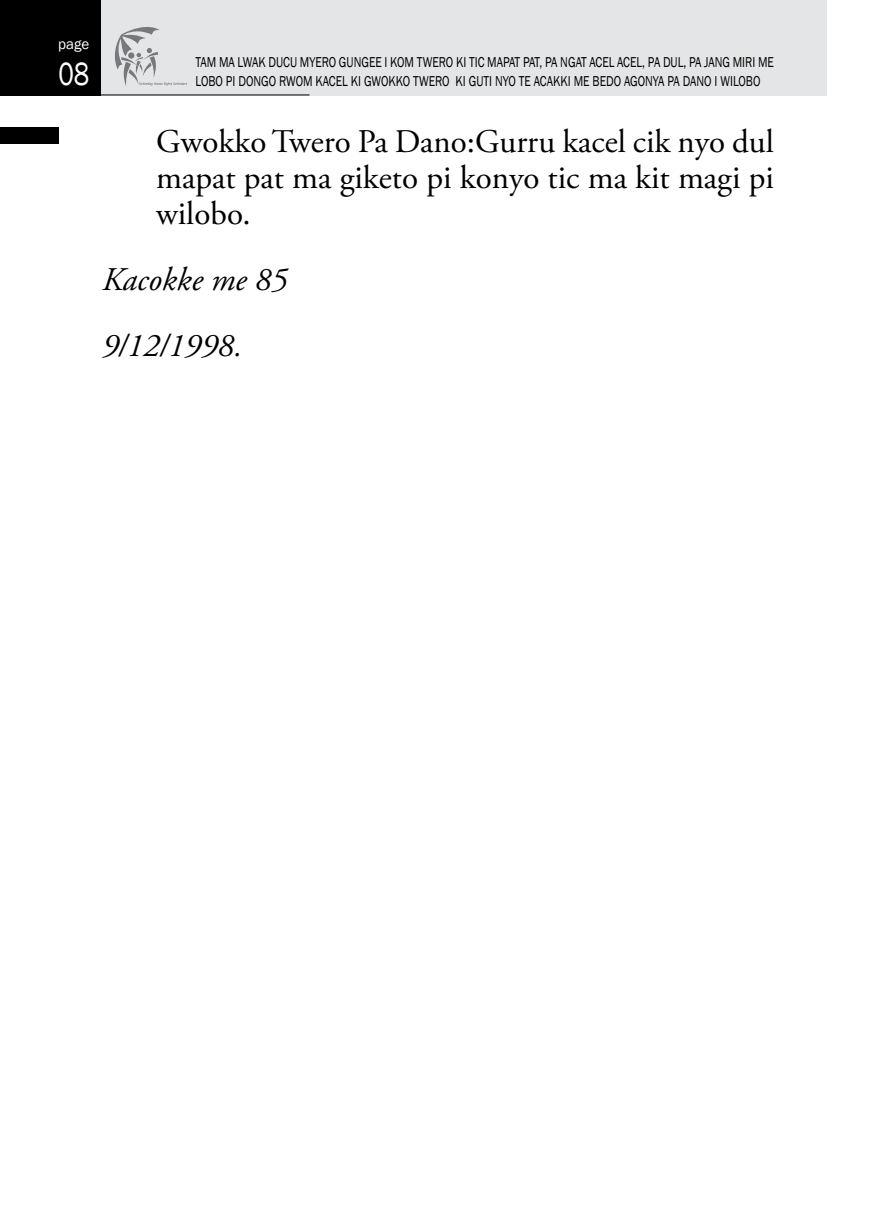
<style>
.page{position:relative;width:876px;height:1217px;background:#fff}
.page>*{position:absolute;margin:0;border:0;box-sizing:border-box;transform-origin:0 0}
.t1{font:33px/36px "Adobe Garamond Pro";color:#000;text-align:justify}
.t2{font:italic 33px/66px "Adobe Garamond Pro";color:#000}
.t3{font:33px "Franklin Gothic";color:#fff;scale:.8 1}
.t4{font:15px "Franklin Gothic";color:#fff}
.t5{font:14.7px "Franklin Gothic";color:#000;scale:.8 1}
</style>
<div class="page">
<div style="left:49px;top:0;width:778px;height:95px;background:#e4e5e6"></div>
<hr style="left:0;top:94px;width:309px;height:1px;background:#000">
<div style="left:0;top:128px;width:59px;height:16px;background:#000"></div>
<div style="left:0;top:0;width:100px;height:95px;background:#000"></div>
<svg style="left:115px;top:27px;width:72px;height:59px"></svg>
<p class="t4" style="left:58px;top:34px;width:33px">page</p>
<h1 class="t3" style="left:58px;top:54px;width:40px">08</h1>
<p class="t5" style="left:196px;top:53px;width:724px">TAM MA LWAK DUCU MYERO GUNGEE I KOM TWERO KI TIC MAPAT PAT, PA NGAT ACEL ACEL, PA DUL, PA JANG MIRI ME</p>
<p class="t5" style="left:196px;top:72px;width:708px">LOBO PI DONGO RWOM KACEL KI GWOKKO TWERO KI GUTI NYO TE ACAKKI ME BEDO AGONYA PA DANO I WILOBO</p>
<h1 class="t1" style="left:156px;top:124px;width:619px">Gwokko Twero Pa Dano:Gurru kacel cik nyo dul mapat pat ma giketo pi konyo tic ma kit magi pi wilobo.</h1>
<h1 class="t2" style="left:102px;top:247px;width:187px">Kacokke me 85<br>9/12/1998.</h1>
</div>
